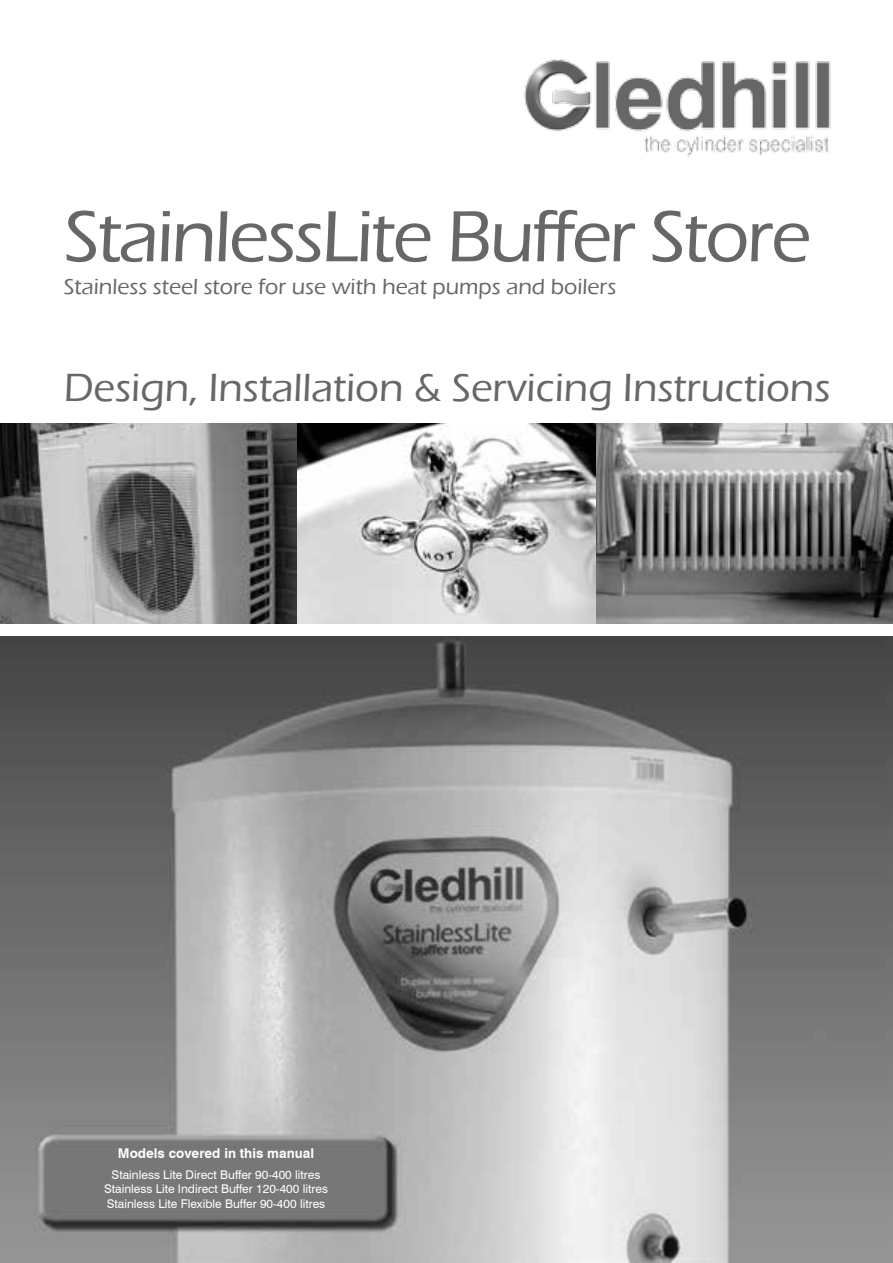
<style>
.page{position:relative;width:893px;height:1263px;background:#fff}
.page>*{position:absolute;margin:0;border:0;box-sizing:border-box;transform-origin:0 0}
.t1{font:500 75px "Eras ITC";letter-spacing:-.03em;color:#676767}
.t2{font:500 40.5px "Eras ITC";color:#676767}
.t3{font:500 22.5px "Eras ITC";color:#676767}
.t4{font:700 13.5px "Swiss 721 BT";color:#fff}
.t5{font:12px/14.4px "Swiss 721 BT";color:#fff;text-align:center}
</style>
<div class="page">
<img style="left:0;top:636px;width:893px;height:627px">
<img style="left:0;top:423px;width:893px;height:200px">
<img style="left:524px;top:59px;width:307px;height:98px">
<h1 class="t1" style="left:64px;top:194px;width:748px">StainlessLite Buffer Store</h1>
<h3 class="t3" style="left:64px;top:274px;width:554px">Stainless steel store for use with heat pumps and boilers</h3>
<h2 class="t2" style="left:64px;top:365px;width:768px">Design, Installation &amp; Servicing Instructions</h2>
<p class="t4" style="left:118px;top:1145px;width:198px">Models covered in this manual</p>
<p class="t5" style="left:104px;top:1167px;width:225px">Stainless Lite Direct Buffer 90-400 litres<br>Stainless Lite Indirect Buffer 120-400 litres<br>Stainless Lite Flexible Buffer 90-400 litres</p>
</div>
